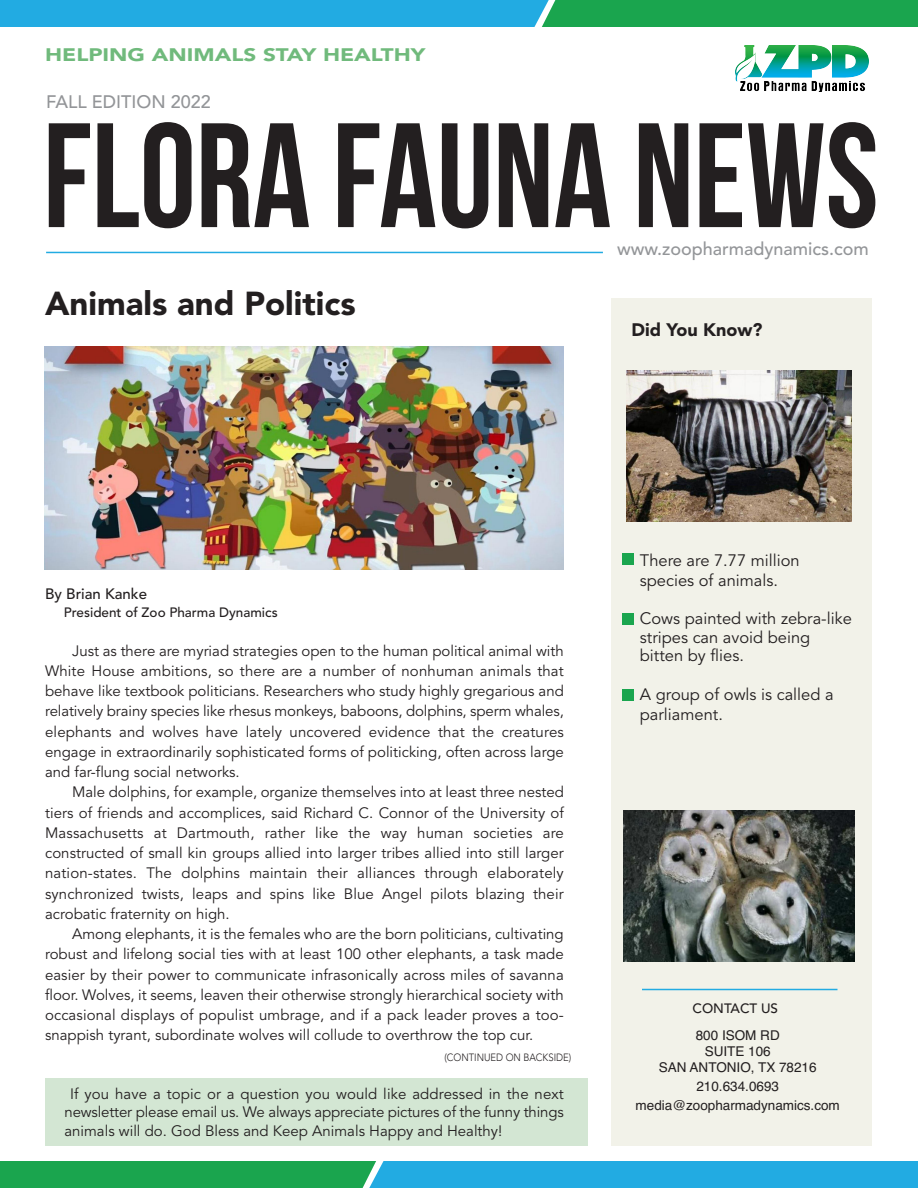
<style>
.page{position:relative;width:918px;height:1188px;background:#fff}
.page>*{position:absolute;margin:0;border:0;box-sizing:border-box;transform-origin:0 0}
.t1{font:700 148.35px "Bebas Neue";color:#231f20;scale:.95 1}
.t2{font:900 33px "Avenir";color:#231f20}
.t3{font:500 18px "Avenir";color:#939598}
.t4{font:900 18px "Avenir";color:#70ba7c;scale:1.25 1}
.t5{font:900 18px "Avenir";color:#231f20}
.t6{font:16.5px/19.8px "Avenir";color:#231f20}
.t7{font:15px/20.2px "Avenir";color:#231f20;text-align:justify}
.t8{font:500 15px "Avenir";color:#231f20}
.t9{font:13.5px/16.2px "Helvetica";color:#231f20;text-align:center}
.t10{font:500 13.5px "Avenir";color:#231f20}
.t11{font:300 10.5px "Avenir";color:#231f20;scale:.9 1}
</style>
<div class="page">
<img style="left:735px;top:45px;width:134px;height:47px">
<div style="left:611px;top:298px;width:261px;height:848px;background:#f2f2e9"></div>
<svg style="left:0;top:0;width:918px;height:27px;background:#20a9a7"></svg>
<svg style="left:0;top:1161px;width:918px;height:27px;background:#20a9a6"></svg>
<hr style="left:46px;top:252px;width:557px;height:1px;background:#22abe2">
<div style="left:622px;top:554px;width:11px;height:11px;background:#1aa54e"></div>
<div style="left:622px;top:613px;width:11px;height:11px;background:#1aa54e"></div>
<div style="left:622px;top:690px;width:11px;height:11px;background:#1aa54e"></div>
<div style="left:45px;top:1078px;width:543px;height:68px;background:#d3e6d3"></div>
<hr style="left:642px;top:989px;width:195px;height:1px;background:#22abe2">
<img style="left:45px;top:347px;width:519px;height:222px">
<img style="left:626px;top:371px;width:226px;height:150px">
<img style="left:624px;top:811px;width:231px;height:150px">
<p class="t4" style="left:45px;top:40px;width:306px">HELPING ANIMALS STAY HEALTHY</p>
<p class="t3" style="left:46px;top:86px;width:166px">FALL EDITION 2022</p>
<h1 class="t1" style="left:43px;top:89px;width:881px">FLORA FAUNA NEWS</h1>
<h2 class="t2" style="left:45px;top:275px;width:312px">Animals and Politics</h2>
<p class="t3" style="left:617px;top:233px;width:253px">www.zoopharmadynamics.com</p>
<p class="t5" style="left:632px;top:314px;width:132px">Did You Know?</p>
<p class="t8" style="left:45px;top:581px;width:103px">By Brian Kanke</p>
<p class="t10" style="left:64px;top:601px;width:215px">President of Zoo Pharma Dynamics</p>
<p class="t7" style="left:45px;top:641px;width:520px;text-indent:27px">Just as there are myriad strategies open to the human political animal with White House ambitions, so there are a number of nonhuman animals that behave like textbook politicians. Researchers who study highly gregarious and relatively brainy species like rhesus monkeys, baboons, dolphins, sperm whales, elephants and wolves have lately uncovered evidence that the creatures engage in extraordinarily sophisticated forms of politicking, often across large and far-flung social networks.</p>
<p class="t7" style="left:45px;top:782px;width:520px;text-indent:27px">Male dolphins, for example, organize themselves into at least three nested tiers of friends and accomplices, said Richard C. Connor of the University of Massachusetts at Dartmouth, rather like the way human societies are constructed of small kin groups allied into larger tribes allied into still larger nation-states. The dolphins maintain their alliances through elaborately synchronized twists, leaps and spins like Blue Angel pilots blazing their acrobatic fraternity on high.</p>
<p class="t7" style="left:45px;top:924px;width:520px;text-indent:27px">Among elephants, it is the females who are the born politicians, cultivating robust and lifelong social ties with at least 100 other elephants, a task made easier by their power to communicate infrasonically across miles of savanna floor. Wolves, it seems, leaven their otherwise strongly hierarchical society with occasional displays of populist umbrage, and if a pack leader proves a too&shy;snappish tyrant, subordinate wolves will collude to overthrow the top cur.</p>
<p class="t11" style="left:444px;top:1052px;width:143px">(CONTINUED ON BACKSIDE)</p>
<p class="t7" style="left:64px;top:1085px;width:501px;line-height:18.6px;text-indent:6px">If you have a topic or a question you would like addressed in the next newsletter please email us. We always appreciate pictures of the funny things animals will do. God Bless and Keep Animals Happy and Healthy!</p>
<p class="t6" style="left:640px;top:551px;width:161px">There are 7.77 million species of animals.</p>
<p class="t6" style="left:640px;top:610px;width:214px;line-height:18.3px">Cows painted with zebra-like stripes can avoid being bitten by flies.</p>
<p class="t6" style="left:640px;top:685px;width:195px">A group of owls is called a parliament.</p>
<p class="t10" style="left:693px;top:997px;width:87px">CONTACT US</p>
<p class="t9" style="left:659px;top:1027px;width:159px">800 ISOM RD<br>SUITE 106<br>SAN ANTONIO, TX 78216</p>
<p class="t9" style="left:636px;top:1077px;width:206px;line-height:19.2px">210.634.0693 media@zoopharmadynamics.com</p>
</div>
